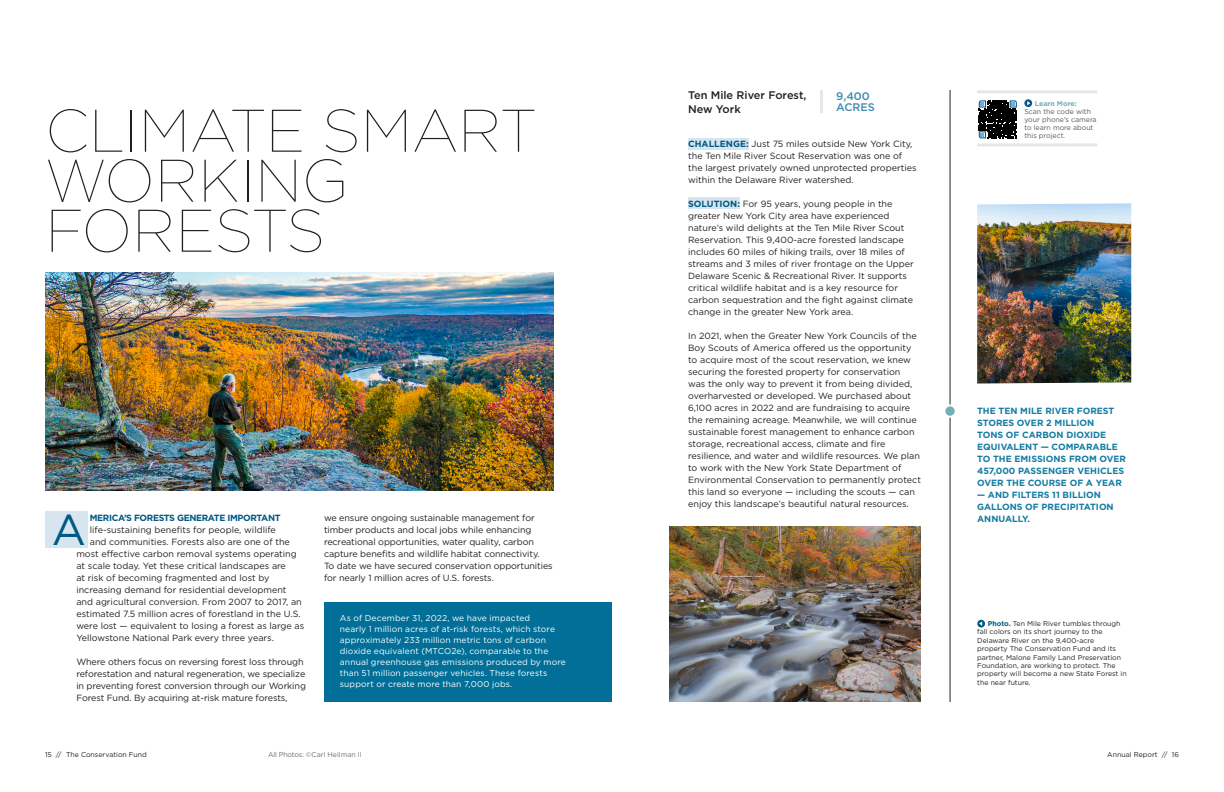
<style>
.page{position:relative;width:1224px;height:792px;background:#fff}
.page>*{position:absolute;margin:0;border:0;box-sizing:border-box;transform-origin:0 0}
.t1{font:100 60px/50px "Gotham";color:#231f20}
.t2{font:43.3px "Gotham";color:#005983}
.t3{font:500 11px/14px "Gotham";color:#231f20}
.t4{font:500 11px/11px "Gotham";color:#3b8aaf}
.t5{font:9px/12px "Gotham";color:#231f20}
.t6{font:700 9px/12px "Gotham";color:#147ca3}
.t7{font:700 9px "Gotham";letter-spacing:-.04em;color:#005983}
.Copy{font:8.5px/11px "Gotham";letter-spacing:.015em;color:#fff}
.t8{font:7px/8.4px "Gotham";color:#231f20}
.t9{font:7px/8px "Gotham";color:#57585a}
.t10{font:7px "Gotham";color:#6c6d70}
.s1{font-weight:700;color:#005983}
.s2{font-weight:700;color:#72aeb6}
</style>
<div class="page">
<div style="left:688px;top:197px;width:52px;height:12px;background:#d7e5ef"></div>
<img style="left:45px;top:272px;width:508px;height:219px">
<div style="left:45px;top:511px;width:42px;height:37px;background:#d7e5ef"></div>
<img style="left:670px;top:526px;width:251px;height:176px">
<hr style="left:950px;top:90px;width:1px;height:612px;background:#231f20">
<img style="left:977px;top:203px;width:154px;height:181px">
<hr style="left:820px;top:90px;width:3px;height:23px;background:#e6e7e9">
<div style="left:688px;top:138px;width:61px;height:12px;background:#d7e5ef"></div>
<svg style="left:978px;top:102px;width:39px;height:37px"></svg>
<svg style="left:979px;top:100px;width:38px;height:38px"></svg>
<svg style="left:1024px;top:99px;width:8px;height:8px"></svg>
<hr style="left:977px;top:143px;width:120px;height:3px;background:#e6e7e9">
<hr style="left:977px;top:90px;width:120px;height:3px;background:#e6e7e9">
<svg style="left:1027px;top:101px;width:3px;height:4px"></svg>
<svg style="left:977px;top:620px;width:8px;height:8px"></svg>
<svg style="left:979px;top:622px;width:3px;height:4px"></svg>
<svg style="left:944px;top:405px;width:12px;height:12px"></svg>
<div style="left:943px;top:404px;width:14px;height:14px;border:2px solid #fff;border-radius:50%"></div>
<div style="left:324px;top:603px;width:288px;height:99px;background:#016f98"></div>
<p class="t1" style="left:45px;top:104px;width:492px">CLIMATE SMART<br>WORKING<br>FORESTS</p>
<p class="t7" style="left:90px;top:512px;width:192px">MERICA’S FORESTS GENERATE IMPORTANT</p>
<p class="t5" style="left:90px;top:523px;width:188px">life-sustaining benefits for people, wildlife</p>
<p class="t5" style="left:90px;top:535px;width:202px">and communities. Forests also are one of the</p>
<p class="t5" style="left:76px;top:547px;width:222px">most effective carbon removal systems operating</p>
<p class="t5" style="left:76px;top:559px;width:211px">at scale today. Yet these critical landscapes are</p>
<p class="t5" style="left:76px;top:571px;width:195px">at risk of becoming fragmented and lost by</p>
<p class="t5" style="left:76px;top:583px;width:212px">increasing demand for residential development</p>
<p class="t5" style="left:76px;top:595px;width:227px">and agricultural conversion. From 2007 to 2017, an</p>
<p class="t5" style="left:76px;top:607px;width:226px">estimated 7.5 million acres of forestland in the U.S.</p>
<p class="t5" style="left:76px;top:619px;width:229px">were lost — equivalent to losing a forest as large as</p>
<p class="t5" style="left:76px;top:631px;width:199px">Yellowstone National Park every three years.</p>
<p class="t5" style="left:76px;top:655px;width:231px">Where others focus on reversing forest loss through reforestation and natural regeneration, we specialize in preventing forest conversion through our Working Forest Fund. By acquiring at-risk mature forests,</p>
<p class="t2" style="left:52px;top:502px;width:36px">A</p>
<p class="t5" style="left:324px;top:511px;width:230px">we ensure ongoing sustainable management for timber products and local jobs while enhancing recreational opportunities, water quality, carbon capture benefits and wildlife habitat connectivity.<br>To date we have secured conservation opportunities for nearly 1 million acres of U.S. forests.</p>
<p class="Copy" style="left:340px;top:613px;width:227px">As of December 31, 2022, we have impacted<br>nearly 1 million acres of at-risk forests, which store approximately 233 million metric tons of carbon dioxide equivalent (MTCO2e), comparable to the annual greenhouse gas emissions produced by more than 51 million passenger vehicles. These forests support or create more than 7,000 jobs.</p>
<p class="t3" style="left:688px;top:88px;width:120px">Ten Mile River Forest,<br>New York</p>
<p class="t4" style="left:836px;top:90px;width:40px">9,400<br>ACRES</p>
<p class="t5" style="left:688px;top:137px;width:230px"><span class="s1">CHALLENGE:</span> Just 75 miles outside New York City, the Ten Mile River Scout Reservation was one of the largest privately owned unprotected properties within the Delaware River watershed.</p>
<p class="t5" style="left:688px;top:197px;width:227px"><span class="s1">SOLUTION:</span> For 95 years, young people in the greater New York City area have experienced nature’s wild delights at the Ten Mile River Scout Reservation. This 9,400-acre forested landscape includes 60 miles of hiking trails, over 18 miles of streams and 3 miles of river frontage on the Upper Delaware Scenic &amp; Recreational River. It supports critical wildlife habitat and is a key resource for carbon sequestration and the fight against climate change in the greater New York area.</p>
<p class="t5" style="left:688px;top:329px;width:234px">In 2021, when the Greater New York Councils of the Boy Scouts of America offered us the opportunity to acquire most of the scout reservation, we knew securing the forested property for conservation<br>was the only way to prevent it from being divided, overharvested or developed. We purchased about 6,100 acres in 2022 and are fundraising to acquire the remaining acreage. Meanwhile, we will continue sustainable forest management to enhance carbon storage, recreational access, climate and fire resilience, and water and wildlife resources. We plan to work with the New York State Department of Environmental Conservation to permanently protect this land so everyone — including the scouts — can enjoy this landscape’s beautiful natural resources.</p>
<p class="t9" style="left:1024px;top:99px;width:74px;text-indent:10px"><span class="s2">Learn More:<br></span>Scan the code with your phone’s camera to learn more about this project.</p>
<p class="t6" style="left:977px;top:405px;width:150px">THE TEN MILE RIVER FOREST<br>STORES OVER 2 MILLION<br>TONS OF CARBON DIOXIDE<br>EQUIVALENT — COMPARABLE<br>TO THE EMISSIONS FROM OVER<br>457,000 PASSENGER VEHICLES<br>OVER THE COURSE OF A YEAR</p>
<p class="t6" style="left:977px;top:489px;width:138px">— AND FILTERS 11 BILLION<br>GALLONS OF PRECIPITATION<br>ANNUALLY.</p>
<p class="t8" style="left:977px;top:619px;width:145px;text-indent:10px"><span class="s1">Photo.</span> Ten Mile River tumbles through fall colors on its short journey to the</p>
<p class="t8" style="left:977px;top:636px;width:151px">Delaware River on the 9,400-acre<br>property The Conservation Fund and its partner, Malone Family Land Preservation Foundation, are working to protect. The property will become a new State Forest in the near future.</p>
<p class="t8" style="left:45px;top:750px;width:103px">15 // The Conservation Fund</p>
<p class="t8" style="left:1107px;top:750px;width:73px">Annual Report // 16</p>
<p class="t10" style="left:268px;top:750px;width:95px">All Photos: ©Carl Heilman II</p>
</div>
